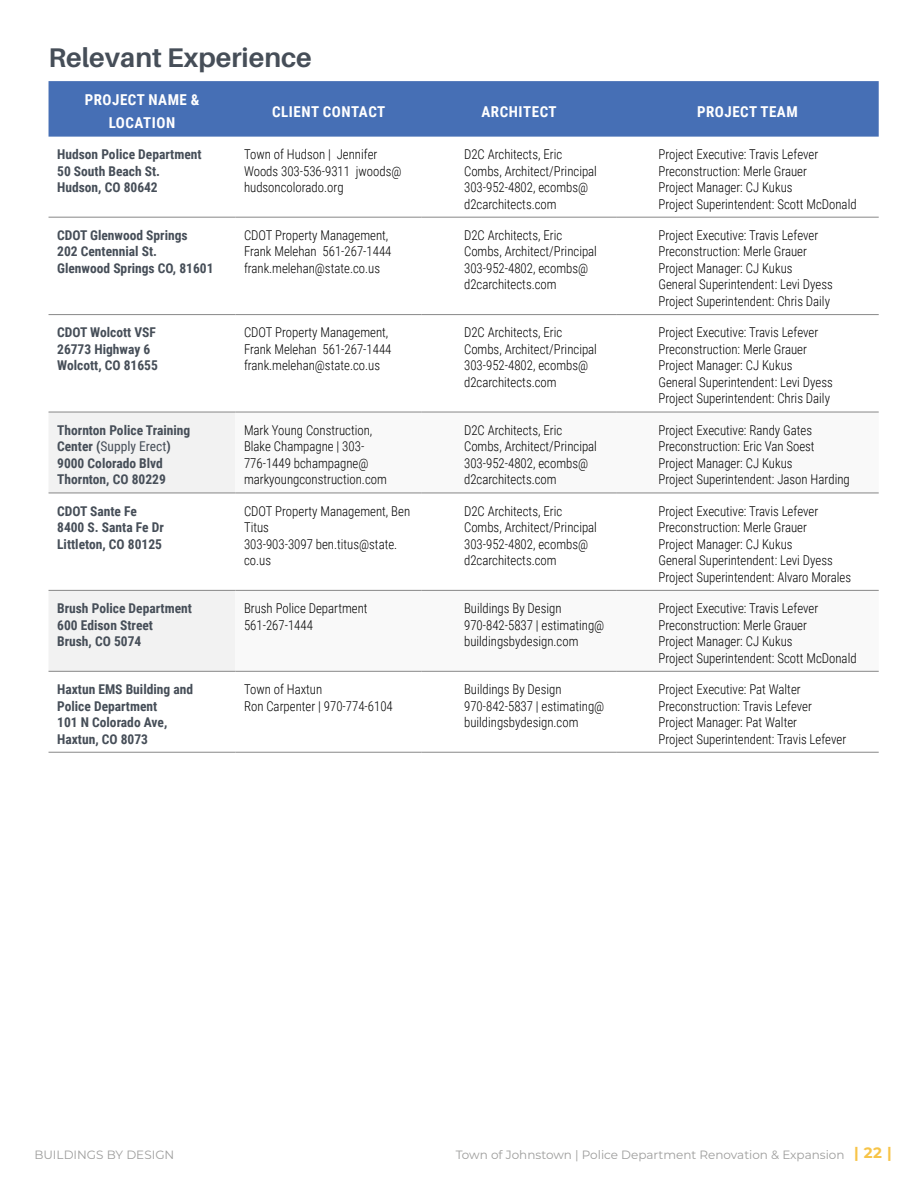
<style>
.page{position:relative;width:918px;height:1188px;background:#fff}
.page>*{position:absolute;margin:0;border:0;box-sizing:border-box;transform-origin:0 0}
.Intro_black{font:700 27px "Aileron";color:#464e58}
.t1{font:700 15px/22.5px "Roboto Condensed";letter-spacing:.035em;color:#fff;text-align:center}
.Table_Bullets{font:300 13.5px/16.5px "Roboto Condensed";color:#000;scale:.95 1}
.Table_Text_10pt{font:700 13.5px/16.5px "Roboto Condensed";color:#464e58}
.t2{font:12px "Montserrat";color:#9d9d9c}
.s1{font-weight:400}
.s2{font-weight:700;font-size:15px;color:#f7c448}
</style>
<div class="page">
<div style="left:49px;top:81px;width:830px;height:56px;background:#466fb5"></div>
<svg style="left:49px;top:413px;width:186px;height:258px;fill:#f2f2f2"></svg>
<svg style="left:235px;top:492px;width:644px;height:179px"></svg>
<hr style="left:49px;top:217px;width:186px;height:1px;background:#878787">
<hr style="left:235px;top:217px;width:187px;height:1px;background:#878787">
<hr style="left:422px;top:217px;width:194px;height:1px;background:#878787">
<hr style="left:616px;top:217px;width:263px;height:1px;background:#878787">
<hr style="left:49px;top:314px;width:186px;height:1px;background:#878787">
<hr style="left:235px;top:314px;width:187px;height:1px;background:#878787">
<hr style="left:422px;top:314px;width:194px;height:1px;background:#878787">
<hr style="left:616px;top:314px;width:263px;height:1px;background:#878787">
<hr style="left:49px;top:412px;width:186px;height:1px;background:#878787">
<hr style="left:235px;top:412px;width:187px;height:1px;background:#878787">
<hr style="left:422px;top:412px;width:194px;height:1px;background:#878787">
<hr style="left:616px;top:412px;width:263px;height:1px;background:#878787">
<hr style="left:49px;top:493px;width:186px;height:1px;background:#878787">
<hr style="left:235px;top:493px;width:187px;height:1px;background:#878787">
<hr style="left:422px;top:493px;width:194px;height:1px;background:#878787">
<hr style="left:616px;top:493px;width:263px;height:1px;background:#878787">
<hr style="left:49px;top:590px;width:186px;height:1px;background:#878787">
<hr style="left:235px;top:590px;width:187px;height:1px;background:#878787">
<hr style="left:422px;top:590px;width:194px;height:1px;background:#878787">
<hr style="left:616px;top:590px;width:263px;height:1px;background:#878787">
<hr style="left:49px;top:671px;width:186px;height:1px;background:#878787">
<hr style="left:235px;top:671px;width:187px;height:1px;background:#878787">
<hr style="left:422px;top:671px;width:194px;height:1px;background:#878787">
<hr style="left:616px;top:671px;width:263px;height:1px;background:#878787">
<hr style="left:49px;top:752px;width:186px;height:1px;background:#878787">
<hr style="left:235px;top:752px;width:187px;height:1px;background:#878787">
<hr style="left:422px;top:752px;width:194px;height:1px;background:#878787">
<hr style="left:616px;top:752px;width:263px;height:1px;background:#878787">
<p class="Intro_black" style="left:49px;top:43px;width:265px">Relevant Experience</p>
<p class="t1" style="left:85px;top:88px;width:116px">PROJECT NAME &amp;<br>LOCATION</p>
<p class="t1" style="left:272px;top:100px;width:115px">CLIENT CONTACT</p>
<p class="t1" style="left:481px;top:100px;width:77px">ARCHITECT</p>
<p class="t1" style="left:697px;top:100px;width:102px">PROJECT TEAM</p>
<p class="Table_Text_10pt" style="left:57px;top:145px;width:146px">Hudson Police Department<br>50 South Beach St.<br>Hudson, CO 80642</p>
<p class="Table_Bullets" style="left:244px;top:145px;width:167px">Town of Hudson | Jennifer<br>Woods 303-536-9311 jwoods@ hudsoncolorado.org</p>
<p class="Table_Bullets" style="left:464px;top:145px;width:141px">D2C Architects, Eric<br>Combs, Architect/Principal<br>303-952-4802, ecombs@ d2carchitects.com</p>
<p class="Table_Bullets" style="left:659px;top:145px;width:210px">Project Executive: Travis Lefever Preconstruction: Merle Grauer<br>Project Manager: CJ Kukus<br>Project Superintendent: Scott McDonald</p>
<p class="Table_Text_10pt" style="left:57px;top:226px;width:158px">CDOT Glenwood Springs<br>202 Centennial St.<br>Glenwood Springs CO, 81601</p>
<p class="Table_Bullets" style="left:244px;top:226px;width:157px">CDOT Property Management,<br>Frank Melehan 561-267-1444 frank.melehan@state.co.us</p>
<p class="Table_Bullets" style="left:464px;top:226px;width:141px">D2C Architects, Eric<br>Combs, Architect/Principal<br>303-952-4802, ecombs@ d2carchitects.com</p>
<p class="Table_Bullets" style="left:659px;top:226px;width:170px">Project Executive: Travis Lefever<br>Preconstruction: Merle Grauer<br>Project Manager: CJ Kukus</p>
<p class="Table_Bullets" style="left:659px;top:276px;width:185px">General Superintendent: Levi Dyess<br>Project Superintendent: Chris Daily</p>
<p class="Table_Text_10pt" style="left:57px;top:324px;width:102px">CDOT Wolcott VSF<br>26773 Highway 6<br>Wolcott, CO 81655</p>
<p class="Table_Bullets" style="left:244px;top:324px;width:157px">CDOT Property Management,<br>Frank Melehan 561-267-1444 frank.melehan@state.co.us</p>
<p class="Table_Bullets" style="left:464px;top:324px;width:141px">D2C Architects, Eric<br>Combs, Architect/Principal<br>303-952-4802, ecombs@ d2carchitects.com</p>
<p class="Table_Bullets" style="left:659px;top:324px;width:170px">Project Executive: Travis Lefever<br>Preconstruction: Merle Grauer<br>Project Manager: CJ Kukus</p>
<p class="Table_Bullets" style="left:659px;top:373px;width:185px">General Superintendent: Levi Dyess<br>Project Superintendent: Chris Daily</p>
<p class="Table_Text_10pt" style="left:57px;top:421px;width:135px">Thornton Police Training<br>Center (<span class="s1">Supply Erect</span>)<br>9000 Colorado Blvd<br>Thornton, CO 80229</p>
<p class="Table_Bullets" style="left:244px;top:421px;width:152px">Mark Young Construction,<br>Blake Champagne | 303-<br>776-1449 bchampagne@ markyoungconstruction.com</p>
<p class="Table_Bullets" style="left:464px;top:421px;width:141px">D2C Architects, Eric<br>Combs, Architect/Principal<br>303-952-4802, ecombs@ d2carchitects.com</p>
<p class="Table_Bullets" style="left:659px;top:421px;width:203px">Project Executive: Randy Gates<br>Preconstruction: Eric Van Soest<br>Project Manager: CJ Kukus<br>Project Superintendent: Jason Harding</p>
<p class="Table_Text_10pt" style="left:57px;top:502px;width:108px">CDOT Sante Fe<br>8400 S. Santa Fe Dr<br>Littleton, CO 80125</p>
<p class="Table_Bullets" style="left:244px;top:502px;width:176px">CDOT Property Management, Ben<br>Titus</p>
<p class="Table_Bullets" style="left:464px;top:502px;width:141px">D2C Architects, Eric<br>Combs, Architect/Principal<br>303-952-4802, ecombs@ d2carchitects.com</p>
<p class="Table_Bullets" style="left:659px;top:502px;width:170px">Project Executive: Travis Lefever<br>Preconstruction: Merle Grauer<br>Project Manager: CJ Kukus</p>
<p class="Table_Bullets" style="left:244px;top:535px;width:163px">303-903-3097 ben.titus@state. co.us</p>
<p class="Table_Bullets" style="left:659px;top:552px;width:204px">General Superintendent: Levi Dyess<br>Project Superintendent: Alvaro Morales</p>
<p class="Table_Text_10pt" style="left:57px;top:600px;width:136px">Brush Police Department<br>600 Edison Street<br>Brush, CO 5074</p>
<p class="Table_Bullets" style="left:244px;top:600px;width:132px">Brush Police Department<br>561-267-1444</p>
<p class="Table_Bullets" style="left:464px;top:600px;width:149px">Buildings By Design<br>970-842-5837 | estimating@ buildingsbydesign.com</p>
<p class="Table_Bullets" style="left:659px;top:600px;width:210px">Project Executive: Travis Lefever Preconstruction: Merle Grauer<br>Project Manager: CJ Kukus<br>Project Superintendent: Scott McDonald</p>
<p class="Table_Text_10pt" style="left:57px;top:681px;width:137px">Haxtun EMS Building and<br>Police Department<br>101 N Colorado Ave,<br>Haxtun, CO 8073</p>
<p class="Table_Bullets" style="left:244px;top:681px;width:158px">Town of Haxtun<br>Ron Carpenter | 970-774-6104</p>
<p class="Table_Bullets" style="left:464px;top:681px;width:149px">Buildings By Design<br>970-842-5837 | estimating@ buildingsbydesign.com</p>
<p class="Table_Bullets" style="left:659px;top:681px;width:199px">Project Executive: Pat Walter Preconstruction: Travis Lefever Project Manager: Pat Walter<br>Project Superintendent: Travis Lefever</p>
<p class="t2" style="left:34px;top:1146px;width:141px">BUILDINGS BY DESIGN</p>
<p class="t2" style="left:456px;top:1146px;width:438px">Town of Johnstown | Police Department Renovation &amp; Expansion <span class="s2">| 22 |</span></p>
</div>
